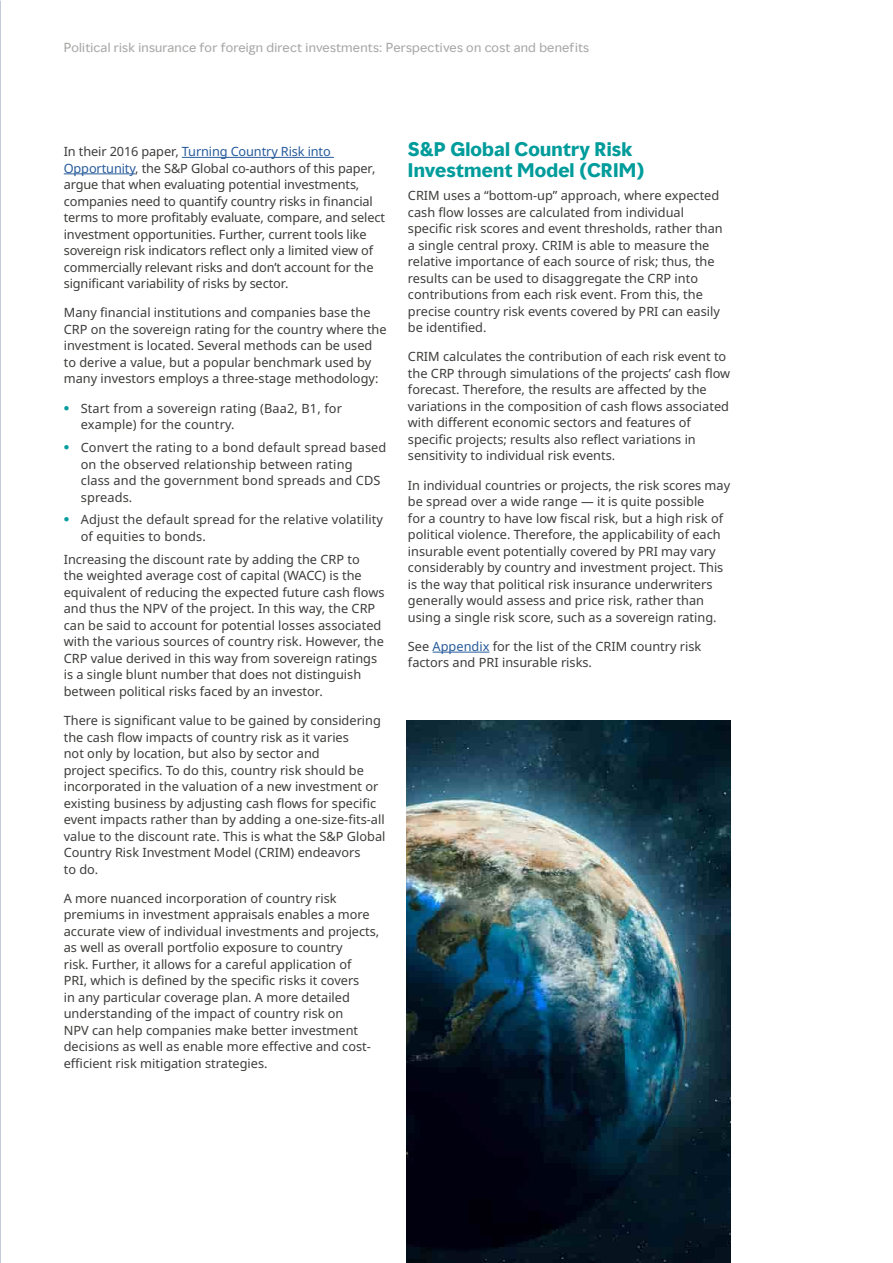
<style>
.page{position:relative;width:893px;height:1263px;background:#fff}
.page>*{position:absolute;margin:0;border:0;box-sizing:border-box;transform-origin:0 0}
.t1{font:700 18px/21px "MMC Display";letter-spacing:.01em;color:#009c9b}
.t2{font:12.75px/16.5px "Noto Sans";color:#3c3c3b}
.t3{font:12px "MMC Display";letter-spacing:.02em;color:#a8a8a7}
.s1{color:#275b9b}
.s2{font-family:"MMC Display";font-weight:700;color:#009c9b}
</style>
<div class="page">
<img style="left:0;top:0;width:1px;height:1263px">
<hr style="left:182px;top:157px;width:152px;height:1px;background:#275b9b">
<hr style="left:64px;top:174px;width:71px;height:1px;background:#275b9b">
<hr style="left:433px;top:652px;width:56px;height:1px;background:#275b9b">
<img style="left:406px;top:721px;width:325px;height:542px">
<p class="t3" style="left:64px;top:39px;width:527px">Political risk insurance for foreign direct investments: Perspectives on cost and benefits</p>
<p class="t2" style="left:64px;top:143px;width:323px">In their 2016 paper, <span class="s1">Turning Country Risk into Opportunity</span>, the S&amp;P Global co-authors of this paper, argue that when evaluating potential investments, companies need to quantify country risks in financial terms to more profitably evaluate, compare, and select investment opportunities. Further, current tools like sovereign risk indicators reflect only a limited view of commercially relevant risks and don’t account for the significant variability of risks by sector.</p>
<p class="t2" style="left:64px;top:305px;width:324px">Many financial institutions and companies base the CRP on the sovereign rating for the country where the investment is located. Several methods can be used to derive a value, but a popular benchmark used by many investors employs a three-stage methodology:</p>
<p class="t2" style="left:81px;top:400px;width:263px;text-indent:-17px"><span class="s2">•</span> Start from a sovereign rating (Baa2, B1, for example) for the country.</p>
<p class="t2" style="left:81px;top:439px;width:307px;text-indent:-17px"><span class="s2">•</span> Convert the rating to a bond default spread based on the observed relationship between rating<br>class and the government bond spreads and CDS spreads.</p>
<p class="t2" style="left:81px;top:512px;width:304px;text-indent:-17px"><span class="s2">•</span> Adjust the default spread for the relative volatility of equities to bonds.</p>
<p class="t2" style="left:64px;top:551px;width:322px">Increasing the discount rate by adding the CRP to<br>the weighted average cost of capital (WACC) is the equivalent of reducing the expected future cash flows and thus the NPV of the project. In this way, the CRP can be said to account for potential losses associated with the various sources of country risk. However, the CRP value derived in this way from sovereign ratings is a single blunt number that does not distinguish between political risks faced by an investor.</p>
<p class="t2" style="left:64px;top:712px;width:323px">There is significant value to be gained by considering the cash flow impacts of country risk as it varies<br>not only by location, but also by sector and<br>project specifics. To do this, country risk should be incorporated in the valuation of a new investment or existing business by adjusting cash flows for specific event impacts rather than by adding a one-size-fits-all value to the discount rate. This is what the S&amp;P Global Country Risk Investment Model (CRIM) endeavors<br>to do.</p>
<p class="t2" style="left:64px;top:890px;width:317px">A more nuanced incorporation of country risk premiums in investment appraisals enables a more accurate view of individual investments and projects, as well as overall portfolio exposure to country<br>risk. Further, it allows for a careful application of<br>PRI, which is defined by the specific risks it covers<br>in any particular coverage plan. A more detailed understanding of the impact of country risk on<br>NPV can help companies make better investment decisions as well as enable more effective and cost&shy;efficient risk mitigation strategies.</p>
<h1 class="t1" style="left:408px;top:139px;width:238px">S&amp;P Global Country Risk<br>Investment Model (CRIM)</h1>
<p class="t2" style="left:408px;top:187px;width:316px">CRIM uses a “bottom-up” approach, where expected cash flow losses are calculated from individual specific risk scores and event thresholds, rather than a single central proxy. CRIM is able to measure the relative importance of each source of risk; thus, the results can be used to disaggregate the CRP into contributions from each risk event. From this, the precise country risk events covered by PRI can easily be identified.</p>
<p class="t2" style="left:408px;top:349px;width:324px">CRIM calculates the contribution of each risk event to the CRP through simulations of the projects’ cash flow forecast. Therefore, the results are affected by the variations in the composition of cash flows associated with different economic sectors and features of specific projects; results also reflect variations in sensitivity to individual risk events.</p>
<p class="t2" style="left:408px;top:477px;width:324px">In individual countries or projects, the risk scores may be spread over a wide range — it is quite possible<br>for a country to have low fiscal risk, but a high risk of political violence. Therefore, the applicability of each insurable event potentially covered by PRI may vary considerably by country and investment project. This is the way that political risk insurance underwriters generally would assess and price risk, rather than using a single risk score, such as a sovereign rating.</p>
<p class="t2" style="left:408px;top:638px;width:295px">See <span class="s1">Appendix</span> for the list of the CRIM country risk factors and PRI insurable risks.</p>
</div>
